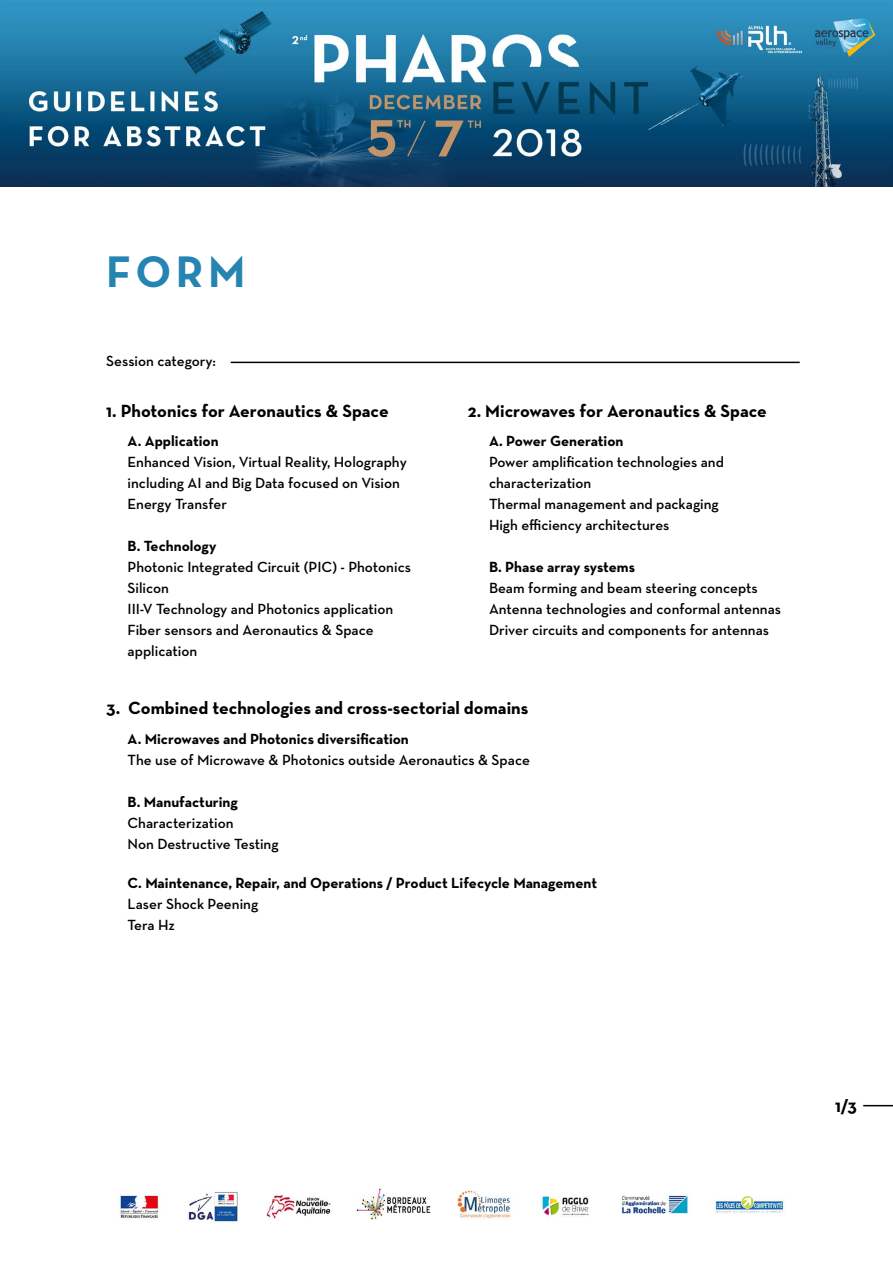
<style>
.page{position:relative;width:893px;height:1263px;background:#fff}
.page>*{position:absolute;margin:0;border:0;box-sizing:border-box;transform-origin:0 0}
.t1{font:700 45px "Neutra Text";color:#2584b2}
.t2{font:700 18px "Neutra Text";color:#000}
.t3{font:600 15px/21px "Neutra Text";color:#000}
.t4{font:700 15px "Neutra Text";color:#000}
</style>
<div class="page">
<img style="left:0;top:0;width:893px;height:187px">
<hr style="left:863px;top:1105px;width:30px;height:1px;background:#000">
<img style="left:120px;top:1188px;width:665px;height:34px">
<hr style="left:231px;top:362px;width:569px;height:1px;background:#000">
<h1 class="t1" style="left:106px;top:243px;width:141px">FORM</h1>
<p class="t3" style="left:106px;top:350px;width:111px">Session category:</p>
<p class="t2" style="left:106px;top:399px;width:284px">1. Photonics for Aeronautics &amp; Space</p>
<p class="t4" style="left:128px;top:432px;width:93px">A. Application</p>
<p class="t3" style="left:128px;top:451px;width:281px">Enhanced Vision, Virtual Reality, Holography including AI and Big Data focused on Vision<br>Energy Transfer</p>
<p class="t4" style="left:128px;top:537px;width:90px">B. Technology</p>
<p class="t3" style="left:128px;top:556px;width:285px">Photonic Integrated Circuit (PIC) - Photonics<br>Silicon<br>III-V Technology and Photonics application<br>Fiber sensors and Aeronautics &amp; Space application</p>
<p class="t2" style="left:468px;top:399px;width:301px">2. Microwaves for Aeronautics &amp; Space</p>
<p class="t4" style="left:489px;top:432px;width:136px">A. Power Generation</p>
<p class="t3" style="left:489px;top:451px;width:236px">Power amplification technologies and characterization<br>Thermal management and packaging<br>High efficiency architectures</p>
<p class="t4" style="left:489px;top:558px;width:148px">B. Phase array systems</p>
<p class="t3" style="left:489px;top:577px;width:294px">Beam forming and beam steering concepts<br>Antenna technologies and conformal antennas<br>Driver circuits and components for antennas</p>
<p class="t2" style="left:106px;top:697px;width:423px">3. Combined technologies and cross-sectorial domains</p>
<p class="t4" style="left:128px;top:729px;width:283px">A. Microwaves and Photonics diversification</p>
<p class="t3" style="left:128px;top:749px;width:404px">The use of Microwave &amp; Photonics outside Aeronautics &amp; Space</p>
<p class="t4" style="left:128px;top:792px;width:112px">B. Manufacturing</p>
<p class="t3" style="left:128px;top:812px;width:152px">Characterization<br>Non Destructive Testing</p>
<p class="t4" style="left:128px;top:873px;width:471px">C. Maintenance, Repair, and Operations / Product Lifecycle Management</p>
<p class="t3" style="left:128px;top:893px;width:132px">Laser Shock Peening<br>Tera Hz</p>
<p class="t2" style="left:835px;top:1094px;width:23px">1/3</p>
</div>
